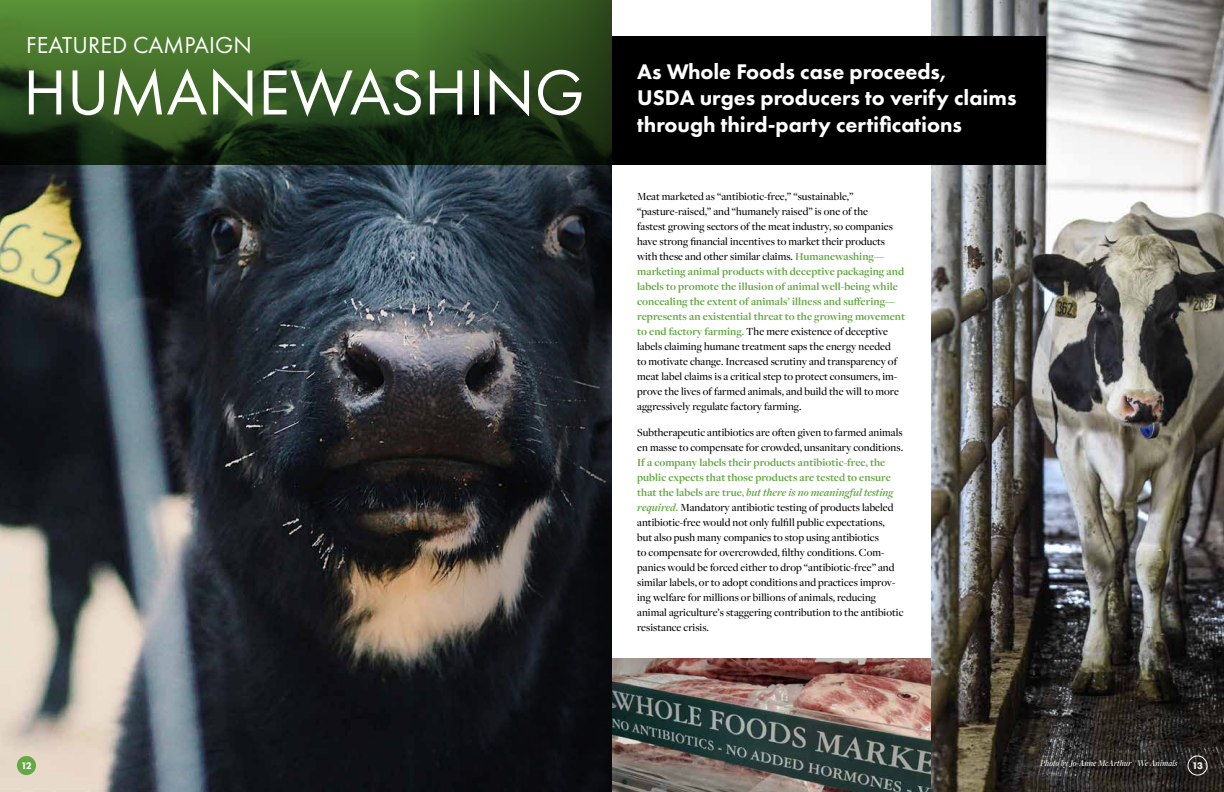
<style>
.page{position:relative;width:1224px;height:792px;background:#fff}
.page>*{position:absolute;margin:0;border:0;box-sizing:border-box;transform-origin:0 0}
.t1{font:66px "Futura PT";color:#fff}
.t2{font:24px "Futura PT";letter-spacing:.005em;color:#fff}
.t3{font:800 22px/26.4px "Futura PT";color:#fff}
.t4{font:500 11.3px/15px "Freight Disp Pro";letter-spacing:.005em;color:#000}
.t5{font:800 10px "Futura PT";color:#fff}
.t6{font:italic 500 9px "Freight Disp Pro";color:#fff}
.s1{font-weight:700;color:#64a944}
.s2{font-weight:700;font-style:italic;color:#64a944}
</style>
<div class="page">
<img style="left:931px;top:0;width:293px;height:792px">
<img style="left:612px;top:718px;width:319px;height:74px">
<img style="left:612px;top:658px;width:319px;height:60px">
<img style="left:0;top:164px;width:414px;height:628px">
<svg style="left:414px;top:164px;width:198px;height:628px;background:#2d2f33"></svg>
<svg style="left:0;top:0;width:612px;height:164px;background:#315321"></svg>
<div style="left:612px;top:36px;width:433px;height:128px;background:#000"></div>
<div style="left:17px;top:756px;width:19px;height:19px;background:#64a944;border-radius:50%"></div>
<div style="left:1188px;top:756px;width:19px;height:19px;border:1px solid #fff;border-radius:50%"></div>
<div style="left:1038px;top:760px;width:141px;height:12px;background:#000;opacity:.75"></div>
<h2 class="t2" style="left:26px;top:31px;width:227px">FEATURED CAMPAIGN</h2>
<h1 class="t1" style="left:23px;top:53px;width:563px">HUMANEWASHING</h1>
<h3 class="t3" style="left:637px;top:58px;width:381px">As Whole Foods case proceeds,<br>USDA urges producers to verify claims through third-party certifications</h3>
<p class="t4" style="left:637px;top:188px;width:269px">Meat marketed as “antibiotic-free,” “sustainable,” “pasture-raised,” and “humanely raised” is one of the<br>fastest growing sectors of the meat industry, so companies have strong financial incentives to market their products with these and other similar claims. <span class="s1">Humanewashing— marketing animal products with deceptive packaging and labels to promote the illusion of animal well-being while concealing the extent of animals’ illness and suffering— represents an existential threat to the growing movement to end factory farming.</span> The mere existence of deceptive labels claiming humane treatment saps the energy needed<br>to motivate change. Increased scrutiny and transparency of meat label claims is a critical step to protect consumers, im&shy;prove the lives of farmed animals, and build the will to more aggressively regulate factory farming.</p>
<p class="t4" style="left:637px;top:424px;width:267px">Subtherapeutic antibiotics are often given to farmed animals en masse to compensate for crowded, unsanitary conditions.</p>
<p class="t4" style="left:637px;top:454px;width:268px"><span class="s1">If a company labels their products antibiotic-free, the public expects that those products are tested to ensure that the labels are true,</span> <span class="s2">but there is no meaningful testing required.</span> Mandatory antibiotic testing of products labeled antibiotic-free would not only fulfill public expectations,<br>but also push many companies to stop using antibiotics<br>to compensate for overcrowded, filthy conditions. Com&shy;panies would be forced either to drop “antibiotic-free” and similar labels, or to adopt conditions and practices improv&shy;ing welfare for millions or billions of animals, reducing animal agriculture’s staggering contribution to the antibiotic resistance crisis.</p>
<p class="t6" style="left:1040px;top:758px;width:139px">Photo by Jo-Anne McArthur / We Animals</p>
<p class="t5" style="left:21px;top:759px;width:12px">12</p>
<p class="t5" style="left:1192px;top:759px;width:13px">13</p>
</div>
